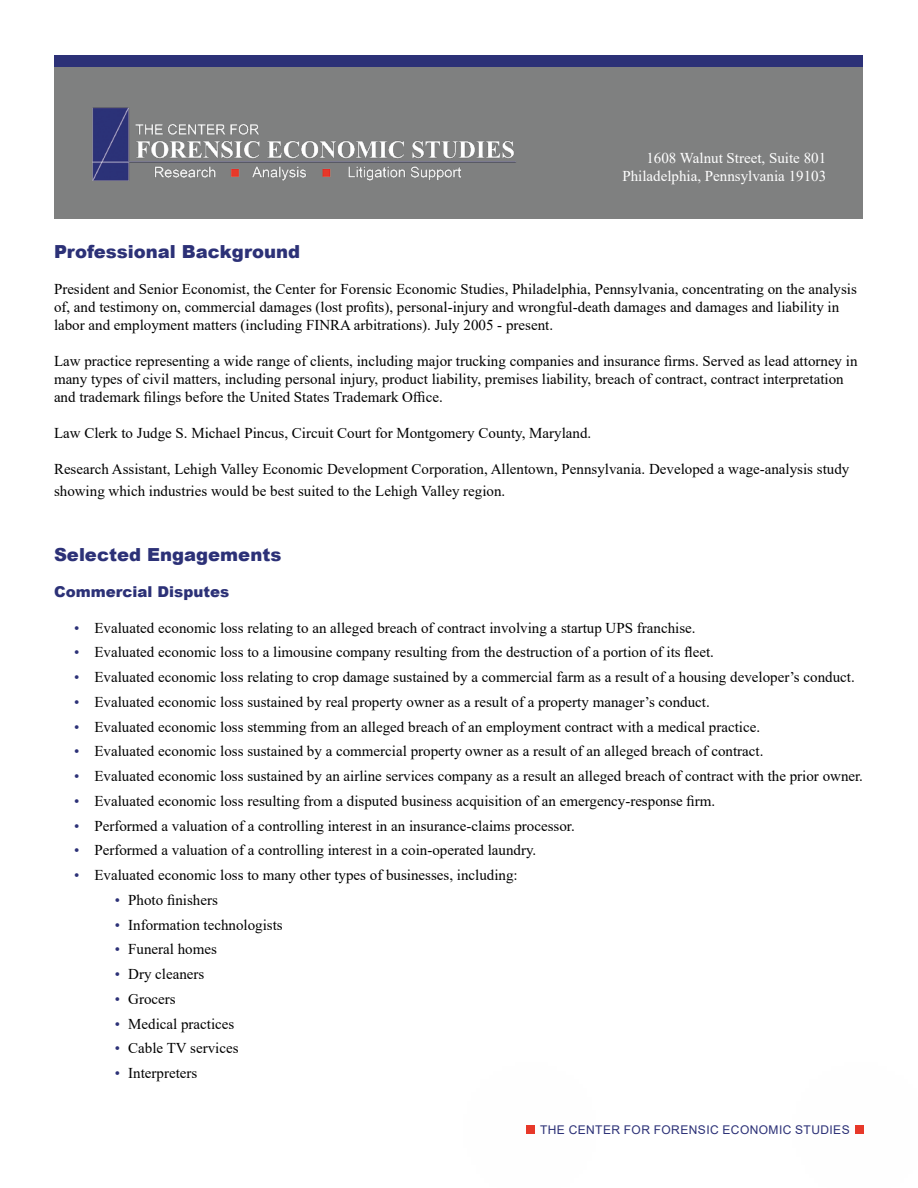
<style>
.page{position:relative;width:918px;height:1188px;background:#fff}
.page>*{position:absolute;margin:0;border:0;box-sizing:border-box;transform-origin:0 0}
.t1{font:900 18px "Arial";color:#2c3177}
.t2{font:15px/18px "Times New Roman";color:#000}
.t3{font:15px/18px "Times New Roman";color:#fff;text-align:right}
.t4{font:900 15px "Arial";color:#2c3177}
.t5{font:12px "Arial";letter-spacing:.035em;color:#2c3177}
.s1{color:#2c3177}
</style>
<div class="page">
<div style="left:55px;top:56px;width:808px;height:12px;background:#2c3177"></div>
<div style="left:55px;top:68px;width:808px;height:151px;background:#7f8080"></div>
<img style="left:92px;top:107px;width:424px;height:74px">
<div style="left:526px;top:1125px;width:9px;height:9px;background:#e73829"></div>
<div style="left:855px;top:1125px;width:9px;height:9px;background:#e73829"></div>
<p class="t3" style="left:622px;top:148px;width:205px">1608 Walnut Street, Suite 801<br>Philadelphia, Pennsylvania 19103</p>
<p class="t1" style="left:54px;top:239px;width:248px">Professional Background</p>
<p class="t2" style="left:54px;top:280px;width:804px">President and Senior Economist, the Center for Forensic Economic Studies, Philadelphia, Pennsylvania, concentrating on the analysis of, and testimony on, commercial damages (lost profits), personal-injury and wrongful-death damages and damages and liability in labor and employment matters (including FINRA arbitrations). July 2005 - present.</p>
<p class="t2" style="left:54px;top:352px;width:805px">Law practice representing a wide range of clients, including major trucking companies and insurance firms. Served as lead attorney in many types of civil matters, including personal injury, product liability, premises liability, breach of contract, contract interpretation and trademark filings before the United States Trademark Office.</p>
<p class="t2" style="left:54px;top:424px;width:539px">Law Clerk to Judge S. Michael Pincus, Circuit Court for Montgomery County, Maryland.</p>
<p class="t2" style="left:54px;top:458px;width:797px;line-height:21.6px">Research Assistant, Lehigh Valley Economic Development Corporation, Allentown, Pennsylvania. Developed a wage-analysis study showing which industries would be best suited to the Lehigh Valley region.</p>
<p class="t1" style="left:54px;top:541px;width:229px">Selected Engagements</p>
<p class="t4" style="left:54px;top:580px;width:177px">Commercial Disputes</p>
<p class="t2" style="left:74px;top:618px;width:623px"><span class="s1">•</span> Evaluated economic loss relating to an alleged breach of contract involving a startup UPS franchise.</p>
<p class="t2" style="left:74px;top:643px;width:641px"><span class="s1">•</span> Evaluated economic loss to a limousine company resulting from the destruction of a portion of its fleet.</p>
<p class="t2" style="left:74px;top:668px;width:782px"><span class="s1">•</span> Evaluated economic loss relating to crop damage sustained by a commercial farm as a result of a housing developer’s conduct.</p>
<p class="t2" style="left:74px;top:692px;width:637px"><span class="s1">•</span> Evaluated economic loss sustained by real property owner as a result of a property manager’s conduct.</p>
<p class="t2" style="left:74px;top:717px;width:687px"><span class="s1">•</span> Evaluated economic loss stemming from an alleged breach of an employment contract with a medical practice.</p>
<p class="t2" style="left:74px;top:742px;width:691px"><span class="s1">•</span> Evaluated economic loss sustained by a commercial property owner as a result of an alleged breach of contract.</p>
<p class="t2" style="left:74px;top:767px;width:790px"><span class="s1">•</span> Evaluated economic loss sustained by an airline services company as a result an alleged breach of contract with the prior owner.</p>
<p class="t2" style="left:74px;top:791px;width:643px"><span class="s1">•</span> Evaluated economic loss resulting from a disputed business acquisition of an emergency-response firm.</p>
<p class="t2" style="left:74px;top:816px;width:502px"><span class="s1">•</span> Performed a valuation of a controlling interest in an insurance-claims processor.</p>
<p class="t2" style="left:74px;top:841px;width:464px"><span class="s1">•</span> Performed a valuation of a controlling interest in a coin-operated laundry.</p>
<p class="t2" style="left:74px;top:866px;width:445px"><span class="s1">•</span> Evaluated economic loss to many other types of businesses, including:</p>
<p class="t2" style="left:115px;top:890px;width:105px"><span class="s1">•</span> Photo finishers</p>
<p class="t2" style="left:115px;top:915px;width:170px"><span class="s1">•</span> Information technologists</p>
<p class="t2" style="left:115px;top:940px;width:104px"><span class="s1">•</span> Funeral homes</p>
<p class="t2" style="left:115px;top:965px;width:91px"><span class="s1">•</span> Dry cleaners</p>
<p class="t2" style="left:115px;top:989px;width:62px"><span class="s1">•</span> Grocers</p>
<p class="t2" style="left:115px;top:1014px;width:121px"><span class="s1">•</span> Medical practices</p>
<p class="t2" style="left:115px;top:1039px;width:125px"><span class="s1">•</span> Cable TV services</p>
<p class="t2" style="left:115px;top:1064px;width:84px"><span class="s1">•</span> Interpreters</p>
<p class="t5" style="left:540px;top:1122px;width:311px">THE CENTER FOR FORENSIC ECONOMIC STUDIES</p>
</div>
